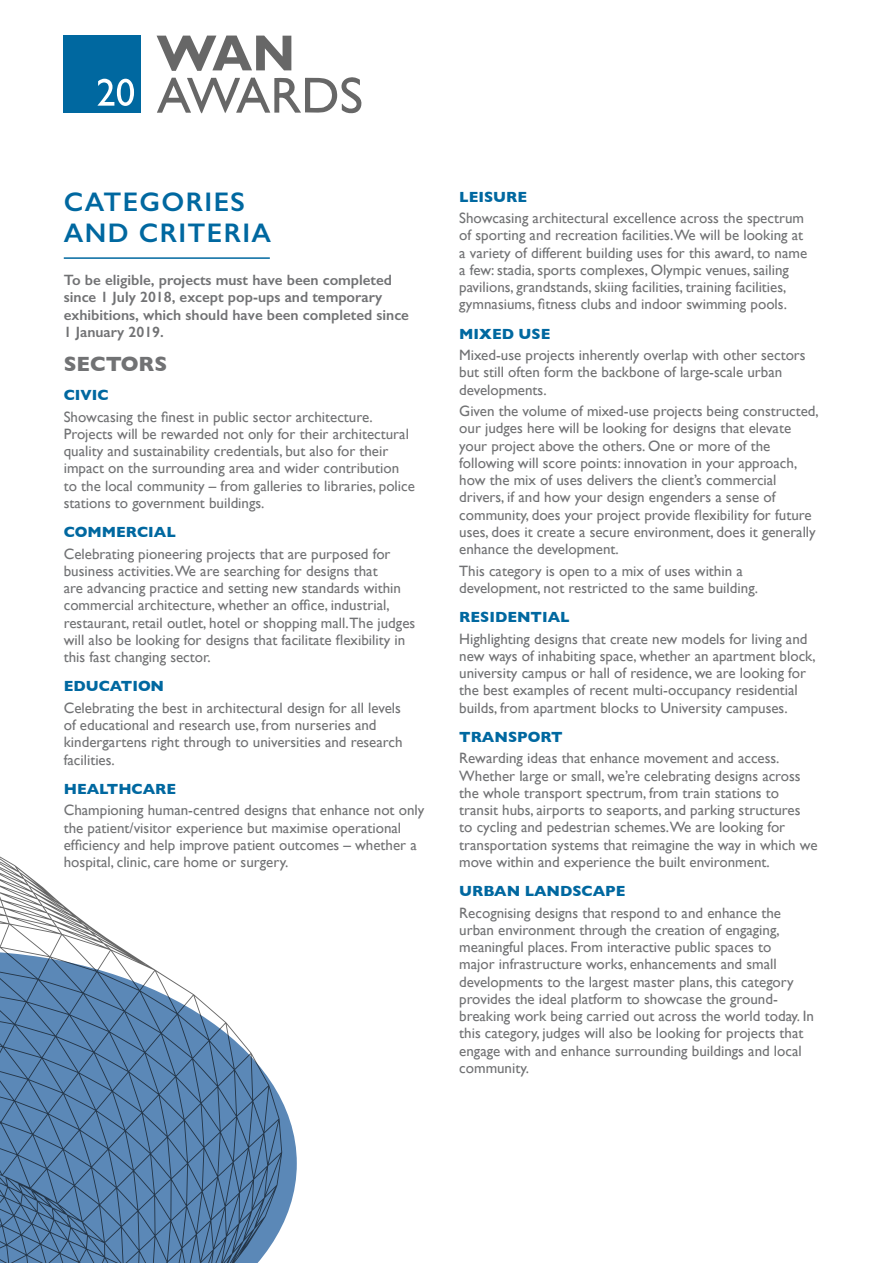
<style>
.page{position:relative;width:893px;height:1263px;background:#fff}
.page>*{position:absolute;margin:0;border:0;box-sizing:border-box;transform-origin:0 0}
.t1{font:600 27px/31.5px "Gill Sans";letter-spacing:.05em;color:#0068a0}
.t2{font:700 21px "Gill Sans";color:#717274}
.t3{font:15px/17.2px "Gill Sans";color:#717274}
.t4{font:600 15px/17.2px "Gill Sans";color:#717274}
.t5{font:700 15px "Gill Sans";color:#0068a0}
</style>
<div class="page">
<svg style="left:0;top:856px;width:126px;height:95px"></svg>
<hr style="left:64px;top:257px;width:206px;height:2px;background:#0068a0">
<div style="left:64px;top:35px;width:77px;height:78px;background:#0068a0"></div>
<svg style="left:157px;top:36px;width:204px;height:77px"></svg>
<svg style="left:98px;top:79px;width:36px;height:27px"></svg>
<svg style="left:0;top:951px;width:297px;height:312px;fill:#5b88b7"></svg>
<h1 class="t1" style="left:64px;top:186px;width:209px">CATEGORIES<br>AND CRITERIA</h1>
<p class="t4" style="left:64px;top:271px;width:347px">To be eligible, projects must have been completed since 1 July 2018, except pop-ups and temporary exhibitions, which should have been completed since 1 January 2019.</p>
<h2 class="t2" style="left:64px;top:347px;width:105px">SECTORS</h2>
<p class="t5" style="left:64px;top:383px;width:46px">CIVIC</p>
<p class="t3" style="left:64px;top:408px;width:353px">Showcasing the finest in public sector architecture.<br>Projects will be rewarded not only for their architectural quality and sustainability credentials, but also for their impact on the surrounding area and wider contribution to the local community – from galleries to libraries, police stations to government buildings.</p>
<p class="t5" style="left:64px;top:520px;width:114px">COMMERCIAL</p>
<p class="t3" style="left:64px;top:545px;width:353px">Celebrating pioneering projects that are purposed for business activities.We are searching for designs that<br>are advancing practice and setting new standards within commercial architecture, whether an office, industrial, restaurant, retail outlet, hotel or shopping mall.The judges will also be looking for designs that facilitate flexibility in this fast changing sector.</p>
<p class="t5" style="left:64px;top:674px;width:102px">EDUCATION</p>
<p class="t3" style="left:64px;top:699px;width:340px">Celebrating the best in architectural design for all levels of educational and research use, from nurseries and kindergartens right through to universities and research facilities.</p>
<p class="t5" style="left:64px;top:777px;width:114px">HEALTHCARE</p>
<p class="t3" style="left:64px;top:801px;width:362px">Championing human-centred designs that enhance not only the patient/visitor experience but maximise operational efficiency and help improve patient outcomes – whether a hospital, clinic, care home or surgery.</p>
<p class="t5" style="left:459px;top:185px;width:69px">LEISURE</p>
<p class="t3" style="left:459px;top:209px;width:350px">Showcasing architectural excellence across the spectrum of sporting and recreation facilities.We will be looking at a variety of different building uses for this award, to name a few: stadia, sports complexes, Olympic venues, sailing pavilions, grandstands, skiing facilities, training facilities, gymnasiums, fitness clubs and indoor swimming pools.</p>
<p class="t5" style="left:459px;top:322px;width:93px">MIXED USE</p>
<p class="t3" style="left:459px;top:346px;width:348px">Mixed-use projects inherently overlap with other sectors but still often form the backbone of large-scale urban developments.</p>
<p class="t3" style="left:459px;top:402px;width:361px">Given the volume of mixed-use projects being constructed, our judges here will be looking for designs that elevate your project above the others. One or more of the following will score points: innovation in your approach, how the mix of uses delivers the client’s commercial drivers, if and how your design engenders a sense of community, does your project provide flexibility for future uses, does it create a secure environment, does it generally enhance the development.</p>
<p class="t3" style="left:459px;top:562px;width:300px">This category is open to a mix of uses within a development, not restricted to the same building.</p>
<p class="t5" style="left:459px;top:605px;width:112px">RESIDENTIAL</p>
<p class="t3" style="left:459px;top:630px;width:358px">Highlighting designs that create new models for living and new ways of inhabiting space, whether an apartment block, university campus or hall of residence, we are looking for the best examples of recent multi-occupancy residential builds, from apartment blocks to University campuses.</p>
<p class="t5" style="left:459px;top:725px;width:105px">TRANSPORT</p>
<p class="t3" style="left:459px;top:750px;width:360px">Rewarding ideas that enhance movement and access.<br>Whether large or small, we’re celebrating designs across the whole transport spectrum, from train stations to transit hubs, airports to seaports, and parking structures<br>to cycling and pedestrian schemes.We are looking for transportation systems that reimagine the way in which we move within and experience the built environment.</p>
<p class="t5" style="left:459px;top:879px;width:168px">URBAN LANDSCAPE</p>
<p class="t3" style="left:459px;top:904px;width:356px">Recognising designs that respond to and enhance the urban environment through the creation of engaging, meaningful places. From interactive public spaces to<br>major infrastructure works, enhancements and small developments to the largest master plans, this category provides the ideal platform to showcase the ground&shy;breaking work being carried out across the world today. In this category, judges will also be looking for projects that engage with and enhance surrounding buildings and local community.</p>
</div>
